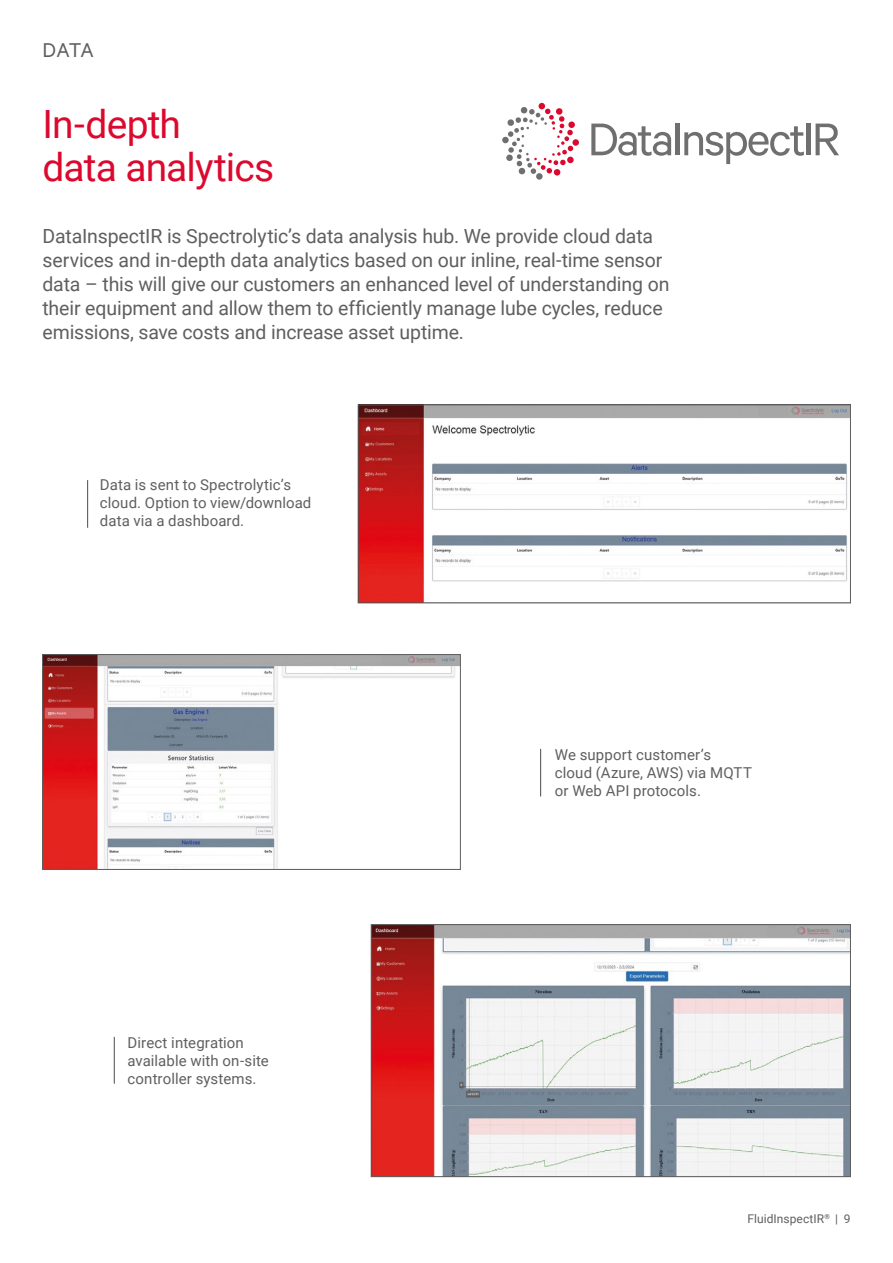
<style>
.page{position:relative;width:893px;height:1263px;background:#fff}
.page>*{position:absolute;margin:0;border:0;box-sizing:border-box;transform-origin:0 0}
.t1{font:39px/43.5px "Roboto";letter-spacing:-.02em;color:#dc092f}
.t2{font:22.5px "Calibre Test";color:#5f5f5f}
.t3{font:19.5px/24px "Roboto";letter-spacing:-.01em;color:#5f5f5f}
.t4{font:15px/18px "Roboto";letter-spacing:.005em;color:#5f5f5f}
.t5{font:12px "Roboto";letter-spacing:.005em;color:#5f5f5f}
</style>
<div class="page">
<hr style="left:87px;top:480px;width:1px;height:48px;background:#5f5f5f">
<hr style="left:540px;top:749px;width:1px;height:47px;background:#5f5f5f">
<hr style="left:114px;top:1037px;width:1px;height:47px;background:#5f5f5f">
<svg style="left:591px;top:124px;width:80px;height:32px"></svg>
<hr style="left:676px;top:124px;width:4px;height:31px;background:#706f6f">
<svg style="left:684px;top:126px;width:120px;height:38px"></svg>
<hr style="left:806px;top:124px;width:4px;height:31px;background:#706f6f">
<svg style="left:816px;top:124px;width:23px;height:31px"></svg>
<svg style="left:502px;top:102px;width:77px;height:78px"></svg>
<img style="left:360px;top:406px;width:489px;height:195px">
<div style="left:358px;top:404px;width:493px;height:199px;border:1px solid #5f5f5f"></div>
<img style="left:44px;top:656px;width:415px;height:212px">
<div style="left:42px;top:654px;width:419px;height:216px;border:1px solid #5f5f5f"></div>
<img style="left:373px;top:926px;width:476px;height:249px">
<div style="left:371px;top:924px;width:480px;height:253px;border:1px solid #5f5f5f"></div>
<p class="t2" style="left:43px;top:37px;width:53px">DATA</p>
<h1 class="t1" style="left:43px;top:101px;width:233px">In-depth<br>data analytics</h1>
<p class="t3" style="left:43px;top:224px;width:628px">DataInspectIR is Spectrolytic’s data analysis hub. We provide cloud data services and in-depth data analytics based on our inline, real-time sensor data – this will give our customers an enhanced level of understanding on their equipment and allow them to efficiently manage lube cycles, reduce emissions, save costs and increase asset uptime.</p>
<p class="t4" style="left:100px;top:475px;width:213px">Data is sent to Spectrolytic’s cloud. Option to view/download data via a dashboard.</p>
<p class="t4" style="left:128px;top:1033px;width:143px">Direct integration available with on-site controller systems.</p>
<p class="t4" style="left:555px;top:745px;width:199px">We support customer’s cloud (Azure, AWS) via MQTT or Web API protocols.</p>
<p class="t5" style="left:747px;top:1210px;width:105px">FluidInspectIR<sup>®</sup> | 9</p>
</div>
